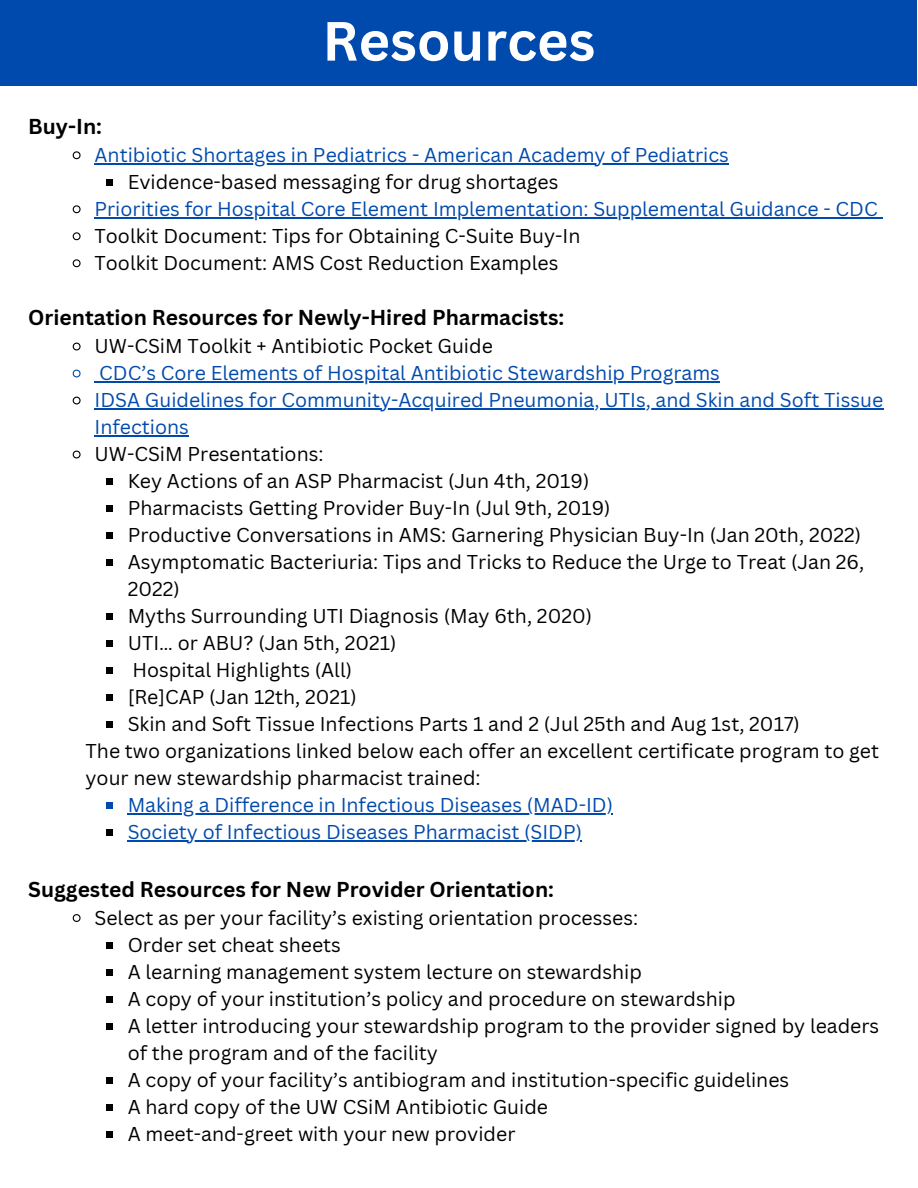
<style>
.page{position:relative;width:918px;height:1188px;background:#fff}
.page>*{position:absolute;margin:0;border:0;box-sizing:border-box;transform-origin:0 0}
.t1{font:700 54px "Canva Sans";color:#fff}
.t2{font:700 21px "Canva Sans";color:#000}
.t3{font:19.5px/27px "Canva Sans";color:#000}
.t4{font:19.5px/27px "Canva Sans";color:#004aad}
</style>
<div class="page">
<hr style="left:128px;top:840px;width:454px;height:2px;background:#004aad">
<hr style="left:128px;top:813px;width:485px;height:2px;background:#004aad">
<hr style="left:95px;top:408px;width:789px;height:2px;background:#004aad">
<hr style="left:99px;top:381px;width:621px;height:2px;background:#004aad">
<hr style="left:95px;top:217px;width:783px;height:1px;background:#004aad">
<hr style="left:95px;top:163px;width:634px;height:1px;background:#004aad">
<div style="left:106px;top:1131px;width:7px;height:6px;background:#000"></div>
<div style="left:106px;top:1104px;width:7px;height:6px;background:#000"></div>
<div style="left:106px;top:1077px;width:7px;height:6px;background:#000"></div>
<div style="left:106px;top:1023px;width:7px;height:6px;background:#000"></div>
<div style="left:106px;top:996px;width:7px;height:6px;background:#000"></div>
<div style="left:106px;top:969px;width:7px;height:6px;background:#000"></div>
<div style="left:106px;top:942px;width:7px;height:6px;background:#000"></div>
<div style="left:106px;top:829px;width:7px;height:7px;background:#000"></div>
<div style="left:106px;top:802px;width:7px;height:7px;background:#004aad"></div>
<div style="left:106px;top:721px;width:7px;height:7px;background:#000"></div>
<div style="left:106px;top:694px;width:7px;height:7px;background:#000"></div>
<div style="left:106px;top:667px;width:7px;height:7px;background:#000"></div>
<div style="left:106px;top:640px;width:7px;height:7px;background:#000"></div>
<div style="left:106px;top:613px;width:7px;height:7px;background:#000"></div>
<div style="left:106px;top:559px;width:7px;height:7px;background:#000"></div>
<div style="left:106px;top:532px;width:7px;height:7px;background:#000"></div>
<div style="left:106px;top:505px;width:7px;height:7px;background:#000"></div>
<div style="left:106px;top:478px;width:7px;height:7px;background:#000"></div>
<div style="left:106px;top:179px;width:7px;height:7px;background:#000"></div>
<hr style="left:95px;top:435px;width:94px;height:2px;background:#004aad">
<div style="left:0;top:0;width:917px;height:85px;background:#004aad"></div>
<svg style="left:72px;top:151px;width:9px;height:9px"></svg>
<svg style="left:72px;top:205px;width:9px;height:9px"></svg>
<svg style="left:72px;top:232px;width:9px;height:9px"></svg>
<svg style="left:72px;top:259px;width:9px;height:9px"></svg>
<svg style="left:72px;top:342px;width:9px;height:9px"></svg>
<svg style="left:72px;top:369px;width:9px;height:9px"></svg>
<svg style="left:72px;top:396px;width:9px;height:9px"></svg>
<svg style="left:72px;top:450px;width:9px;height:9px"></svg>
<svg style="left:72px;top:914px;width:9px;height:8px"></svg>
<p class="t1" style="left:322px;top:3px;width:274px">Resources</p>
<p class="t2" style="left:28px;top:111px;width:75px">Buy-In:</p>
<p class="t4" style="left:95px;top:141px;width:636px">Antibiotic Shortages in Pediatrics - American Academy of Pediatrics</p>
<p class="t3" style="left:128px;top:168px;width:432px">Evidence-based messaging for drug shortages</p>
<p class="t4" style="left:95px;top:195px;width:785px">Priorities for Hospital Core Element Implementation: Supplemental Guidance - CDC</p>
<p class="t3" style="left:95px;top:222px;width:487px">Toolkit Document: Tips for Obtaining C-Suite Buy-In</p>
<p class="t3" style="left:95px;top:249px;width:465px">Toolkit Document: AMS Cost Reduction Examples</p>
<p class="t2" style="left:28px;top:303px;width:537px">Orientation Resources for Newly-Hired Pharmacists:</p>
<p class="t3" style="left:95px;top:332px;width:400px">UW-CSiM Toolkit + Antibiotic Pocket Guide</p>
<p class="t4" style="left:99px;top:359px;width:622px">CDC’s Core Elements of Hospital Antibiotic Stewardship Programs</p>
<p class="t4" style="left:95px;top:386px;width:790px">IDSA Guidelines for Community-Acquired Pneumonia, UTIs, and Skin and Soft Tissue<br>Infections</p>
<p class="t3" style="left:128px;top:440px;width:738px;text-indent:-33px">UW-CSiM Presentations:<br>Key Actions of an ASP Pharmacist (Jun 4th, 2019)<br>Pharmacists Getting Provider Buy-In (Jul 9th, 2019)<br>Productive Conversations in AMS: Garnering Physician Buy-In (Jan 20th, 2022)<br>Asymptomatic Bacteriuria: Tips and Tricks to Reduce the Urge to Treat (Jan 26, 2022)<br>Myths Surrounding UTI Diagnosis (May 6th, 2020)<br>UTI… or ABU? (Jan 5th, 2021)</p>
<p class="t3" style="left:128px;top:656px;width:674px">Hospital Highlights (All)<br>[Re]CAP (Jan 12th, 2021)<br>Skin and Soft Tissue Infections Parts 1 and 2 (Jul 25th and Aug 1st, 2017)</p>
<p class="t3" style="left:86px;top:737px;width:795px">The two organizations linked below each offer an excellent certificate program to get your new stewardship pharmacist trained:</p>
<p class="t4" style="left:128px;top:791px;width:487px">Making a Difference in Infectious Diseases (MAD-ID)<br>Society of Infectious Diseases Pharmacist (SIDP)</p>
<p class="t2" style="left:28px;top:874px;width:527px">Suggested Resources for New Provider Orientation:</p>
<p class="t3" style="left:128px;top:904px;width:753px;text-indent:-33px">Select as per your facility’s existing orientation processes:<br>Order set cheat sheets<br>A learning management system lecture on stewardship<br>A copy of your institution’s policy and procedure on stewardship<br>A letter introducing your stewardship program to the provider signed by leaders of the program and of the facility<br>A copy of your facility’s antibiogram and institution-specific guidelines<br>A hard copy of the UW CSiM Antibiotic Guide<br>A meet-and-greet with your new provider</p>
</div>
